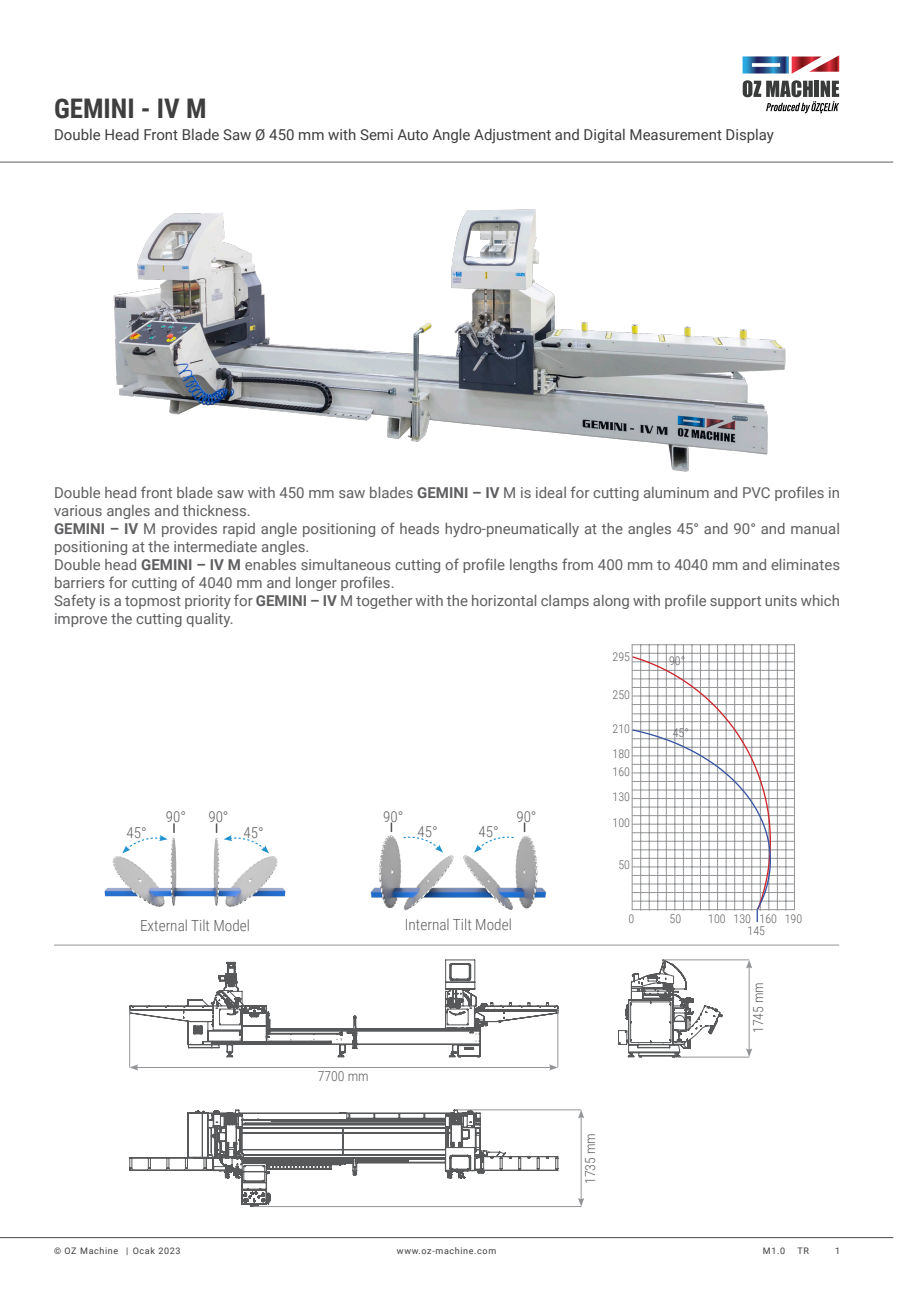
<style>
.page{position:relative;width:906px;height:1289px;background:#fff}
.page>*{position:absolute;margin:0;border:0;box-sizing:border-box;transform-origin:0 0}
.t1{font:700 27px "Roboto Condensed";color:#3e3e3f}
.t2{font:300 15.3px "Roboto Condensed";color:#5f5f62}
.Paragraph_Style_2{font:15px/18px "Roboto";color:#5f5f62}
.t3{font:15px "Roboto";color:#3e3e3f}
.Paragraph_Style_Tabl{font:300 15px "Roboto Condensed";color:#5f5f62}
.t4{font:300 13.8px "Roboto Condensed";color:#5f5f62}
.t5{font:300 12px/25.3px "Roboto Condensed";color:#5f5f62}
.t6{font:9px "Roboto";letter-spacing:.07em;color:#3e3e3f}
.s1{font-weight:700}
</style>
<div class="page">
<hr style="left:0;top:162px;width:893px;height:1px;background:#5f5f62">
<hr style="left:0;top:1237px;width:893px;height:1px;background:#5f5f62">
<svg style="left:742px;top:80px;width:97px;height:33px"></svg>
<svg style="left:742px;top:55px;width:97px;height:19px"></svg>
<img style="left:113px;top:209px;width:673px;height:263px">
<hr style="left:54px;top:944px;width:785px;height:1px;background:#939598">
<img style="left:104px;top:837px;width:182px;height:70px">
<svg style="left:122px;top:823px;width:53px;height:30px"></svg>
<svg style="left:224px;top:835px;width:45px;height:18px"></svg>
<img style="left:371px;top:835px;width:175px;height:75px">
<svg style="left:474px;top:835px;width:41px;height:17px"></svg>
<svg style="left:402px;top:835px;width:41px;height:17px"></svg>
<hr style="left:640px;top:644px;width:1px;height:266px;background:#939598">
<hr style="left:649px;top:644px;width:1px;height:266px;background:#939598">
<hr style="left:657px;top:644px;width:1px;height:266px;background:#939598">
<hr style="left:666px;top:644px;width:1px;height:266px;background:#939598">
<hr style="left:674px;top:644px;width:1px;height:266px;background:#939598">
<hr style="left:683px;top:644px;width:1px;height:266px;background:#939598">
<hr style="left:691px;top:644px;width:1px;height:266px;background:#939598">
<hr style="left:700px;top:644px;width:1px;height:266px;background:#939598">
<hr style="left:709px;top:644px;width:1px;height:266px;background:#939598">
<hr style="left:717px;top:644px;width:1px;height:266px;background:#939598">
<hr style="left:726px;top:644px;width:1px;height:266px;background:#939598">
<hr style="left:734px;top:644px;width:1px;height:266px;background:#939598">
<hr style="left:743px;top:644px;width:1px;height:266px;background:#939598">
<hr style="left:751px;top:644px;width:1px;height:266px;background:#939598">
<hr style="left:760px;top:644px;width:1px;height:266px;background:#939598">
<hr style="left:768px;top:644px;width:1px;height:266px;background:#939598">
<hr style="left:777px;top:644px;width:1px;height:266px;background:#939598">
<hr style="left:785px;top:644px;width:1px;height:266px;background:#939598">
<hr style="left:632px;top:900px;width:162px;height:1px;background:#939598">
<hr style="left:632px;top:892px;width:162px;height:1px;background:#939598">
<hr style="left:632px;top:883px;width:162px;height:1px;background:#939598">
<hr style="left:632px;top:875px;width:162px;height:1px;background:#939598">
<hr style="left:632px;top:866px;width:162px;height:1px;background:#939598">
<hr style="left:632px;top:858px;width:162px;height:1px;background:#939598">
<hr style="left:632px;top:849px;width:162px;height:1px;background:#939598">
<hr style="left:632px;top:841px;width:162px;height:1px;background:#939598">
<hr style="left:632px;top:832px;width:162px;height:1px;background:#939598">
<hr style="left:632px;top:824px;width:162px;height:1px;background:#939598">
<hr style="left:632px;top:815px;width:162px;height:1px;background:#939598">
<hr style="left:632px;top:806px;width:162px;height:1px;background:#939598">
<hr style="left:632px;top:798px;width:162px;height:1px;background:#939598">
<hr style="left:632px;top:789px;width:162px;height:1px;background:#939598">
<hr style="left:632px;top:781px;width:162px;height:1px;background:#939598">
<hr style="left:632px;top:772px;width:162px;height:1px;background:#939598">
<hr style="left:632px;top:764px;width:162px;height:1px;background:#939598">
<hr style="left:632px;top:755px;width:162px;height:1px;background:#939598">
<hr style="left:632px;top:747px;width:162px;height:1px;background:#939598">
<hr style="left:632px;top:738px;width:162px;height:1px;background:#939598">
<hr style="left:632px;top:730px;width:162px;height:1px;background:#939598">
<hr style="left:632px;top:721px;width:162px;height:1px;background:#939598">
<hr style="left:632px;top:713px;width:162px;height:1px;background:#939598">
<hr style="left:632px;top:704px;width:162px;height:1px;background:#939598">
<hr style="left:632px;top:695px;width:162px;height:1px;background:#939598">
<hr style="left:632px;top:687px;width:162px;height:1px;background:#939598">
<hr style="left:632px;top:678px;width:162px;height:1px;background:#939598">
<hr style="left:632px;top:670px;width:162px;height:1px;background:#939598">
<hr style="left:632px;top:661px;width:162px;height:1px;background:#939598">
<hr style="left:632px;top:653px;width:162px;height:1px;background:#939598">
<hr style="left:632px;top:644px;width:162px;height:1px;background:#939598">
<hr style="left:794px;top:644px;width:1px;height:265px;background:#939598">
<hr style="left:632px;top:909px;width:162px;height:1px;background:#939598">
<hr style="left:632px;top:644px;width:1px;height:265px;background:#939598">
<svg style="left:631px;top:655px;width:140px;height:267px"></svg>
<svg style="left:130px;top:959px;width:592px;height:247px"></svg>
<hr style="left:129px;top:1009px;width:1px;height:58px;background:#939598">
<hr style="left:557px;top:1009px;width:1px;height:58px;background:#939598">
<hr style="left:136px;top:1067px;width:415px;height:1px;background:#939598">
<svg style="left:130px;top:1064px;width:8px;height:6px"></svg>
<svg style="left:549px;top:1064px;width:9px;height:6px"></svg>
<hr style="left:663px;top:959px;width:86px;height:1px;background:#939598">
<hr style="left:678px;top:1056px;width:71px;height:1px;background:#939598">
<hr style="left:749px;top:966px;width:1px;height:84px;background:#939598">
<svg style="left:746px;top:959px;width:6px;height:9px"></svg>
<svg style="left:746px;top:1048px;width:6px;height:9px"></svg>
<hr style="left:456px;top:1109px;width:125px;height:1px;background:#939598">
<hr style="left:254px;top:1206px;width:327px;height:1px;background:#939598">
<hr style="left:581px;top:1115px;width:1px;height:85px;background:#939598">
<svg style="left:578px;top:1109px;width:6px;height:9px"></svg>
<svg style="left:578px;top:1197px;width:6px;height:9px"></svg>
<p class="t1" style="left:54px;top:89px;width:154px">GEMINI - IV M</p>
<p class="t3" style="left:54px;top:124px;width:721px">Double Head Front Blade Saw Ø 450 mm with Semi Auto Angle Adjustment and Digital Measurement Display</p>
<p class="Paragraph_Style_2" style="left:54px;top:483px;width:787px">Double head front blade saw with 450 mm saw blades <span class="s1">GEMINI – IV</span> M is ideal for cutting aluminum and PVC profiles in various angles and thickness.</p>
<p class="Paragraph_Style_2" style="left:54px;top:519px;width:787px"><span class="s1">GEMINI – IV</span> M provides rapid angle positioning of heads hydro-pneumatically at the angles 45° and 90° and manual positioning at the intermediate angles.</p>
<p class="Paragraph_Style_2" style="left:54px;top:555px;width:787px">Double head <span class="s1">GEMINI – IV M</span> enables simultaneous cutting of profile lengths from 400 mm to 4040 mm and eliminates barriers for cutting of 4040 mm and longer profiles.</p>
<p class="Paragraph_Style_2" style="left:54px;top:591px;width:787px">Safety is a topmost priority for <span class="s1">GEMINI – IV</span> M together with the horizontal clamps along with profile support units which improve the cutting quality.</p>
<p class="Paragraph_Style_Tabl" style="left:166px;top:806px;width:22px">90°</p>
<p class="Paragraph_Style_Tabl" style="left:208px;top:806px;width:22px">90°</p>
<p class="Paragraph_Style_Tabl" style="left:127px;top:822px;width:22px">45°</p>
<p class="Paragraph_Style_Tabl" style="left:244px;top:822px;width:22px">45°</p>
<p class="t2" style="left:140px;top:915px;width:112px">External Tilt Model</p>
<p class="Paragraph_Style_Tabl" style="left:383px;top:805px;width:22px">90°</p>
<p class="Paragraph_Style_Tabl" style="left:516px;top:805px;width:22px">90°</p>
<p class="Paragraph_Style_Tabl" style="left:417px;top:821px;width:22px">45°</p>
<p class="Paragraph_Style_Tabl" style="left:478px;top:821px;width:22px">45°</p>
<p class="t2" style="left:405px;top:914px;width:109px">Internal Tilt Model</p>
<p class="t4" style="left:318px;top:1066px;width:52px">7700 mm</p>
<p class="t5" style="left:612px;top:643px;width:19px">295</p>
<p class="t5" style="left:612px;top:681px;width:19px">250</p>
<p class="t5" style="left:612px;top:715px;width:19px">210<br>180</p>
<p class="t5" style="left:612px;top:758px;width:19px;line-height:24.9px">160<br>130</p>
<p class="t5" style="left:612px;top:809px;width:19px">100</p>
<p class="t5" style="left:618px;top:851px;width:13px">50</p>
<p class="t5" style="left:669px;top:648px;width:18px">90°</p>
<p class="t5" style="left:673px;top:719px;width:18px">45°</p>
<p class="t5" style="left:628px;top:905px;width:7px">0</p>
<p class="t5" style="left:669px;top:905px;width:13px">50</p>
<p class="t5" style="left:747px;top:911px;width:31px;line-height:12px;text-indent:-39px">100 130 160<br>145</p>
<p class="t5" style="left:785px;top:905px;width:19px">190</p>
<p class="t4" style="left:748px;top:1033px;width:52px;rotate:-90deg">1745 mm</p>
<p class="t4" style="left:580px;top:1183px;width:52px;rotate:-90deg">1735 mm</p>
<p class="t6" style="left:54px;top:1244px;width:128px">© OZ Machine | Ocak 2023</p>
<p class="t6" style="left:397px;top:1244px;width:101px">www.oz-machine.com</p>
<p class="t6" style="left:763px;top:1244px;width:24px">M1.0</p>
<p class="t6" style="left:797px;top:1244px;width:13px">TR</p>
<p class="t6" style="left:835px;top:1244px;width:7px">1</p>
</div>
